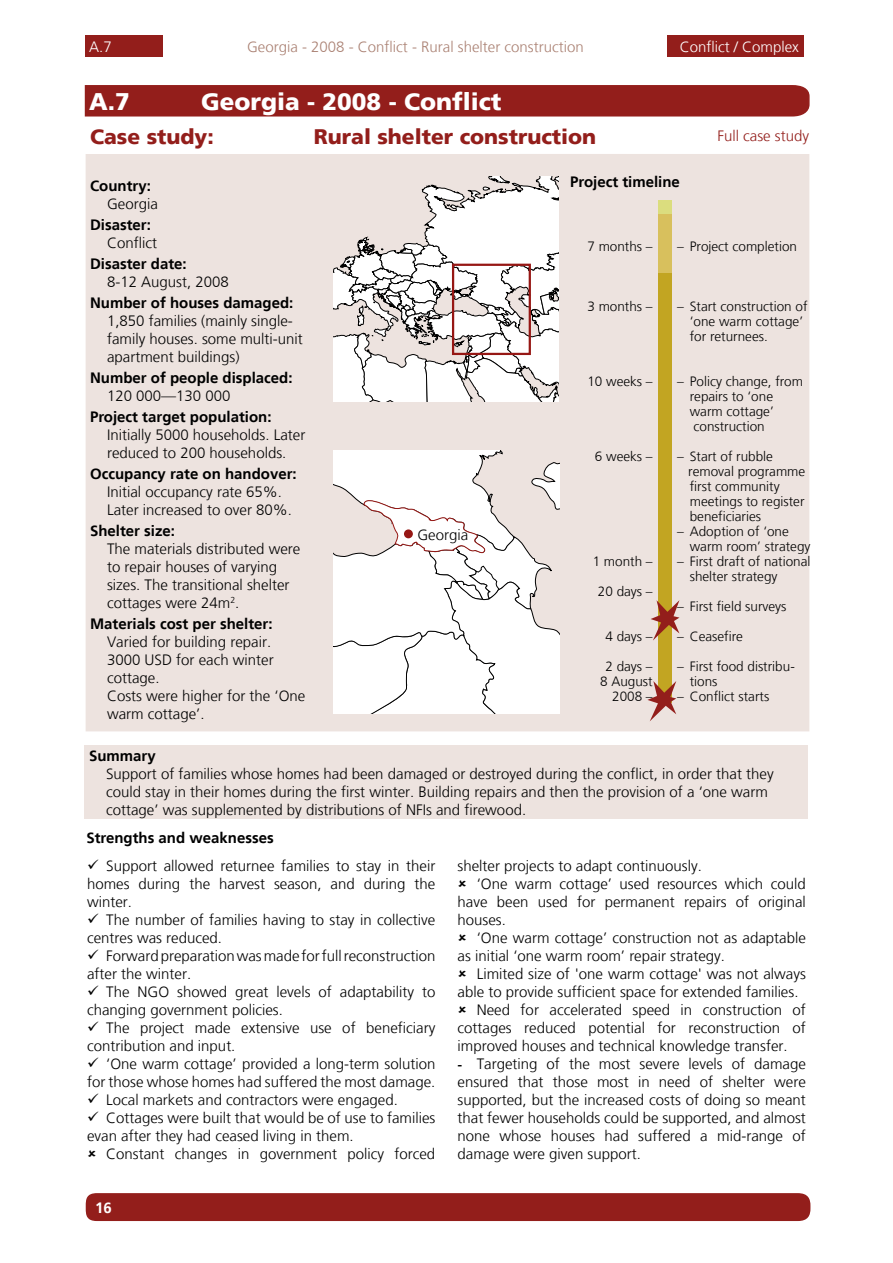
<style>
.page{position:relative;width:893px;height:1263px;background:#fff}
.page>*{position:absolute;margin:0;border:0;box-sizing:border-box;transform-origin:0 0}
.t1{font:900 24px "Frutiger LT";color:#fff}
.t2{font:900 21px "Frutiger LT";color:#931e1b}
.t3{font:300 15px/18px "Frutiger LT";color:#000}
.t4{font:700 15px "Frutiger LT";color:#000}
.t5{font:300 15px "Frutiger LT";color:#aa8173}
.t6{font:300 15px "Frutiger LT";color:#fff}
.t7{font:300 15px "Frutiger LT";color:#931e1b}
.t8{font:700 15px "Frutiger LT";color:#fff}
.t9{font:300 13.5px/15px "Frutiger LT";color:#000}
.s1{font-family:"Gill Sans";font-weight:400}
</style>
<div class="page">
<div style="left:667px;top:36px;width:136px;height:21px;background:#931e1b"></div>
<div style="left:85px;top:36px;width:78px;height:21px;background:#931e1b"></div>
<div style="left:85px;top:1193px;width:726px;height:28px;background:#931e1b"></div>
<div style="left:86px;top:154px;width:723px;height:577px;background:#ede3df"></div>
<div style="left:84px;top:85px;width:726px;height:32px;background:#931e1b"></div>
<div style="left:86px;top:176px;width:227px;height:548px;background:#ede3df"></div>
<div style="left:658px;top:201px;width:14px;height:273px;background:#dbdd7e"></div>
<div style="left:658px;top:214px;width:14px;height:469px;background:#d8c05d"></div>
<div style="left:658px;top:273px;width:14px;height:430px;background:#c2a522"></div>
<svg style="left:647px;top:681px;width:29px;height:40px"></svg>
<div style="left:85px;top:745px;width:723px;height:74px;background:#ede3df"></div>
<svg style="left:651px;top:600px;width:28px;height:40px"></svg>
<svg style="left:333px;top:176px;width:226px;height:225px"></svg>
<div style="left:452px;top:264px;width:79px;height:91px;border:2px solid #961714"></div>
<svg style="left:333px;top:451px;width:227px;height:263px"></svg>
<div style="left:404px;top:529px;width:9px;height:9px;background:#961714;border-radius:50%"></div>
<p class="t6" style="left:89px;top:38px;width:24px">A.7</p>
<p class="t5" style="left:247px;top:38px;width:338px">Georgia - 2008 - Conflict - Rural shelter construction</p>
<p class="t6" style="left:680px;top:38px;width:121px">Conflict / Complex</p>
<h1 class="t1" style="left:201px;top:87px;width:302px">Georgia - 2008 - Conflict</h1>
<h1 class="t1" style="left:89px;top:87px;width:42px">A.7</h1>
<h2 class="t2" style="left:90px;top:123px;width:125px">Case study:</h2>
<p class="t7" style="left:717px;top:128px;width:93px">Full case study</p>
<h2 class="t2" style="left:314px;top:123px;width:284px">Rural shelter construction</h2>
<p class="t4" style="left:90px;top:177px;width:62px">Country:</p>
<p class="t3" style="left:107px;top:195px;width:52px">Georgia</p>
<p class="t4" style="left:90px;top:216px;width:62px">Disaster:</p>
<p class="t3" style="left:107px;top:234px;width:51px">Conflict</p>
<p class="t4" style="left:90px;top:255px;width:98px">Disaster date:</p>
<p class="t3" style="left:107px;top:273px;width:123px">8-12 August, 2008</p>
<p class="t4" style="left:90px;top:294px;width:205px">Number of houses damaged:</p>
<p class="t3" style="left:107px;top:312px;width:197px">1,850 families (mainly single&shy;family houses. some multi-unit apartment buildings)</p>
<p class="t4" style="left:90px;top:369px;width:204px">Number of people displaced:</p>
<p class="t3" style="left:107px;top:387px;width:125px">120 000—130 000</p>
<p class="t4" style="left:90px;top:408px;width:183px">Project target population:</p>
<p class="t3" style="left:107px;top:426px;width:200px">Initially 5000 households. Later reduced to 200 households.</p>
<p class="t4" style="left:90px;top:465px;width:208px">Occupancy rate on handover:</p>
<p class="t3" style="left:107px;top:483px;width:187px">Initial occupancy rate 65%.<br>Later increased to over 80%.</p>
<p class="t4" style="left:90px;top:522px;width:87px">Shelter size:</p>
<p class="t3" style="left:107px;top:540px;width:195px">The materials distributed were to repair houses of varying sizes. The transitional shelter cottages were 24m<sup>2</sup>.</p>
<p class="t4" style="left:90px;top:615px;width:184px">Materials cost per shelter:</p>
<p class="t3" style="left:107px;top:633px;width:200px">Varied for building repair.<br>3000 USD for each winter cottage.<br>Costs were higher for the ‘One warm cottage’.</p>
<p class="t3" style="left:417px;top:526px;width:52px">Georgia</p>
<p class="t4" style="left:570px;top:173px;width:111px">Project timeline</p>
<p class="t9" style="left:587px;top:239px;width:67px">7 months –</p>
<p class="t9" style="left:587px;top:299px;width:67px">3 months –</p>
<p class="t9" style="left:587px;top:374px;width:67px">10 weeks –</p>
<p class="t9" style="left:595px;top:449px;width:59px">6 weeks –</p>
<p class="t9" style="left:593px;top:554px;width:62px">1 month –</p>
<p class="t9" style="left:598px;top:584px;width:56px">20 days –</p>
<p class="t9" style="left:605px;top:629px;width:49px">4 days –</p>
<p class="t9" style="left:600px;top:659px;width:54px;text-align:right">2 days –<br>8 August<br>2008 –</p>
<p class="t9" style="left:677px;top:239px;width:122px">– Project completion</p>
<p class="t9" style="left:690px;top:299px;width:119px;text-indent:-13px">– Start construction of ‘one warm cottage’ for returnees.</p>
<p class="t9" style="left:690px;top:374px;width:115px;text-indent:-13px">– Policy change, from repairs to ‘one warm cottage’ construction</p>
<p class="t9" style="left:688px;top:449px;width:118px;text-indent:-11px">– Start of rubble removal programme first community meetings to register beneficiaries</p>
<p class="t9" style="left:690px;top:524px;width:122px;text-indent:-13px">– Adoption of ‘one warm room’ strategy</p>
<p class="t9" style="left:690px;top:554px;width:122px;text-indent:-13px">– First draft of national shelter strategy</p>
<p class="t9" style="left:677px;top:599px;width:111px">– First field surveys</p>
<p class="t9" style="left:677px;top:629px;width:68px">– Ceasefire</p>
<p class="t9" style="left:690px;top:659px;width:107px;text-indent:-13px">– First food distribu&shy;tions</p>
<p class="t9" style="left:677px;top:689px;width:94px">– Conflict starts</p>
<p class="t4" style="left:89px;top:747px;width:68px">Summary</p>
<p class="t3" style="left:106px;top:765px;width:669px">Support of families whose homes had been damaged or destroyed during the conflict, in order that they could stay in their homes during the first winter. Building repairs and then the provision of a ‘one warm cottage’ was supplemented by distributions of NFIs and firewood.</p>
<p class="t4" style="left:86px;top:829px;width:189px">Strengths and weaknesses</p>
<p class="t3" style="left:87px;top:857px;width:350px;text-align:justify;text-indent:19px">Support allowed returnee families to stay in their homes during the harvest season, and during the winter.</p>
<p class="t3" style="left:87px;top:911px;width:350px;text-indent:19px">The number of families having to stay in collective centres was reduced.</p>
<p class="t3" style="left:87px;top:947px;width:350px;text-indent:19px">Forward preparation was made for full reconstruction after the winter.</p>
<p class="t3" style="left:87px;top:983px;width:350px;text-indent:19px">The NGO showed great levels of adaptability to changing government policies.</p>
<p class="t3" style="left:87px;top:1019px;width:350px;text-indent:19px">The project made extensive use of beneficiary contribution and input.</p>
<p class="t3" style="left:106px;top:1055px;width:331px">‘One warm cottage’ provided a long-term solution</p>
<p class="t3" style="left:87px;top:1073px;width:350px">for those whose homes had suffered the most damage.</p>
<p class="t3" style="left:106px;top:1091px;width:293px">Local markets and contractors were engaged.</p>
<p class="t3" style="left:106px;top:1109px;width:331px">Cottages were built that would be of use to families</p>
<p class="t3" style="left:87px;top:1127px;width:268px">evan after they had ceased living in them.</p>
<p class="t3" style="left:106px;top:1145px;width:331px">Constant changes in government policy forced</p>
<p class="t8" style="left:95px;top:1199px;width:18px">16</p>
<p class="t3" style="left:458px;top:857px;width:246px">shelter projects to adapt continuously.</p>
<p class="t3" style="left:477px;top:875px;width:331px">‘One warm cottage’ used resources which could</p>
<p class="t3" style="left:458px;top:893px;width:350px">have been used for permanent repairs of original</p>
<p class="t3" style="left:458px;top:911px;width:50px">houses.</p>
<p class="t3" style="left:477px;top:929px;width:331px">‘One warm cottage’ construction not as adaptable</p>
<p class="t3" style="left:458px;top:947px;width:269px">as initial ‘one warm room’ repair strategy.</p>
<p class="t3" style="left:477px;top:965px;width:331px">Limited size of 'one warm cottage' was not always</p>
<p class="t3" style="left:458px;top:983px;width:342px">able to provide sufficient space for extended families.</p>
<p class="t3" style="left:477px;top:1001px;width:331px">Need for accelerated speed in construction of</p>
<p class="t3" style="left:458px;top:1019px;width:350px">cottages reduced potential for reconstruction of</p>
<p class="t3" style="left:458px;top:1037px;width:332px">improved houses and technical knowledge transfer.</p>
<p class="t3" style="left:458px;top:1055px;width:350px;text-align:justify"><span class="s1">-</span> Targeting of the most severe levels of damage ensured that those most in need of shelter were supported, but the increased costs of doing so meant that fewer households could be supported, and almost none whose houses had suffered a mid-range of damage were given support.</p>
</div>
